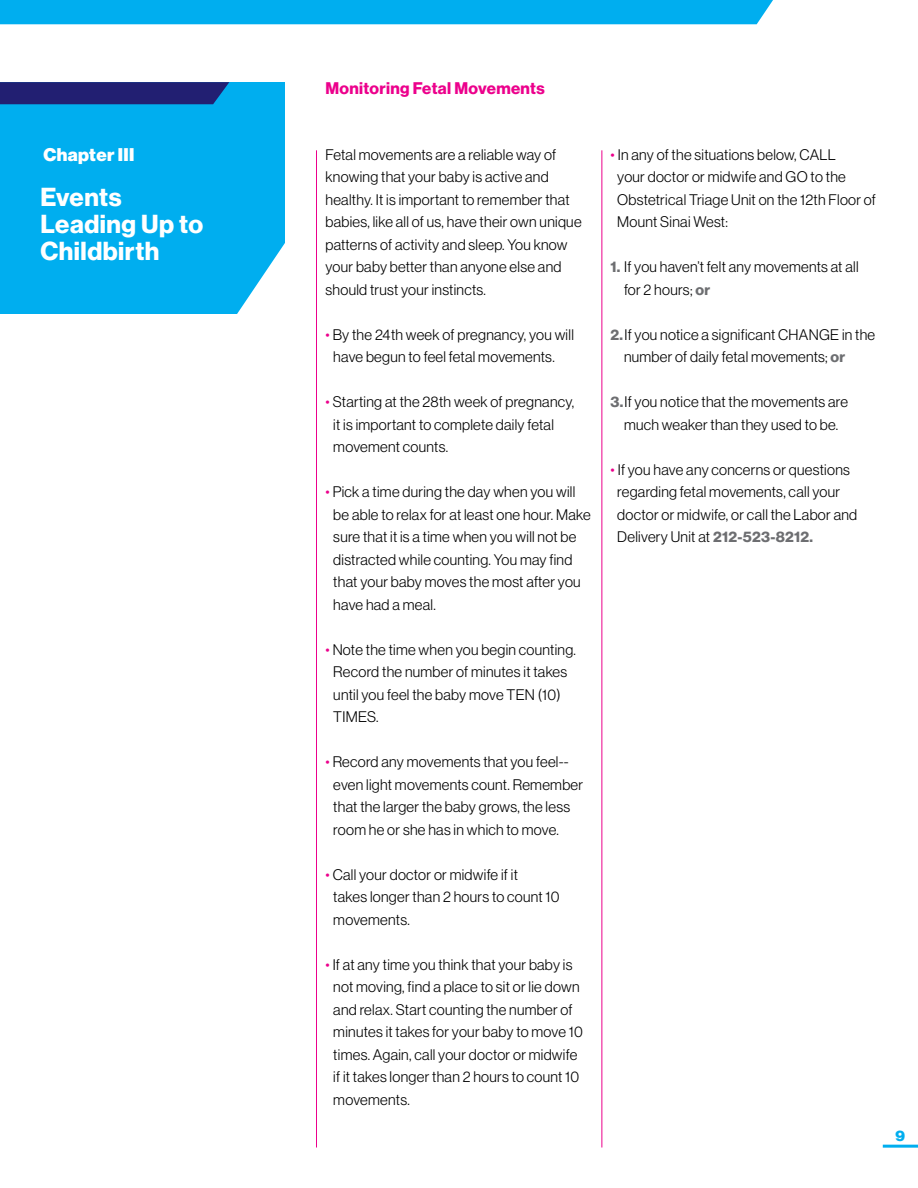
<style>
.page{position:relative;width:918px;height:1188px;background:#fff}
.page>*{position:absolute;margin:0;border:0;box-sizing:border-box;transform-origin:0 0}
.t1{font:25.5px/27px "N Haas Grotesk DS Std 75 Bd";letter-spacing:.02em;color:#fff}
.t2{font:18px "N Haas Grotesk DS Std 95 Blk";letter-spacing:.02em;color:#fff}
.t3{font:16.5px "N Haas Grotesk DS Std 75 Bd";letter-spacing:.02em;color:#ec008c}
.t4{font:15px/22.5px "N Haas Grotesk DS Std 45 Lt";letter-spacing:.02em;color:#000}
.t5{font:15px "N Haas Grotesk DS Std 95 Blk";color:#00aeef}
.s1{color:#ec008c}
.s2{font-family:"N Haas Grotesk DS Std 75 Bd";color:#6d6e71}
</style>
<div class="page">
<div style="left:0;top:82px;width:285px;height:232px;background:#00aeef"></div>
<svg style="left:0;top:82px;width:229px;height:22px;background:#202476"></svg>
<svg style="left:237px;top:243px;width:48px;height:71px"></svg>
<hr style="left:316px;top:150px;width:1px;height:998px;background:#ec008c">
<hr style="left:602px;top:150px;width:1px;height:998px;background:#ec008c">
<div style="left:0;top:0;width:773px;height:24px;background:#00aeef"></div>
<hr style="left:883px;top:1145px;width:35px;height:3px;background:#00aeef">
<p class="t2" style="left:44px;top:144px;width:93px">Chapter III</p>
<h1 class="t1" style="left:40px;top:184px;width:164px">Events<br>Leading Up to<br>Childbirth</h1>
<p class="t3" style="left:326px;top:79px;width:221px">Monitoring Fetal Movements</p>
<p class="t4" style="left:326px;top:143px;width:258px">Fetal movements are a reliable way of knowing that your baby is active and healthy. It is important to remember that babies, like all of us, have their own unique patterns of activity and sleep. You know your baby better than anyone else and should trust your instincts.</p>
<p class="t4" style="left:333px;top:323px;width:242px;text-indent:-8px"><span class="s1">•</span> By the 24th week of pregnancy, you will have begun to feel fetal movements.</p>
<p class="t4" style="left:333px;top:391px;width:242px;text-indent:-8px"><span class="s1">•</span> Starting at the 28th week of pregnancy, it is important to complete daily fetal movement counts.</p>
<p class="t4" style="left:333px;top:481px;width:259px;text-indent:-8px"><span class="s1">•</span> Pick a time during the day when you will be able to relax for at least one hour. Make sure that it is a time when you will not be distracted while counting. You may find that your baby moves the most after you have had a meal.</p>
<p class="t4" style="left:333px;top:638px;width:244px;text-indent:-8px"><span class="s1">•</span> Note the time when you begin counting.<br>Record the number of minutes it takes until you feel the baby move TEN (10)<br>TIMES.</p>
<p class="t4" style="left:333px;top:751px;width:251px;text-indent:-8px"><span class="s1">•</span> Record any movements that you feel-- even light movements count. Remember that the larger the baby grows, the less room he or she has in which to move.</p>
<p class="t4" style="left:333px;top:863px;width:228px;text-indent:-8px"><span class="s1">•</span> Call your doctor or midwife if it<br>takes longer than 2 hours to count 10 movements.</p>
<p class="t4" style="left:333px;top:953px;width:251px;text-indent:-8px"><span class="s1">•</span> If at any time you think that your baby is not moving, find a place to sit or lie down and relax. Start counting the number of minutes it takes for your baby to move 10 times. Again, call your doctor or midwife if it takes longer than 2 hours to count 10 movements.</p>
<p class="t4" style="left:617px;top:143px;width:260px;text-indent:-7px"><span class="s1">•</span> In any of the situations below, CALL<br>your doctor or midwife and GO to the Obstetrical Triage Unit on the 12th Floor of Mount Sinai West:</p>
<p class="t4" style="left:624px;top:256px;width:236px;text-indent:-14px"><span class="s2">1.</span> If you haven’t felt any movements at all for 2 hours; <span class="s2">or</span></p>
<p class="t4" style="left:624px;top:323px;width:253px;text-indent:-14px"><span class="s2">2.</span> If you notice a significant CHANGE in the number of daily fetal movements; <span class="s2">or</span></p>
<p class="t4" style="left:610px;top:391px;width:239px;text-align:center"><span class="s2">3.</span> If you notice that the movements are much weaker than they used to be.</p>
<p class="t4" style="left:617px;top:458px;width:242px;text-indent:-7px"><span class="s1">•</span> If you have any concerns or questions regarding fetal movements, call your doctor or midwife, or call the Labor and Delivery Unit at <span class="s2">212-523-8212.</span></p>
<p class="t5" style="left:896px;top:1127px;width:11px">9</p>
</div>
